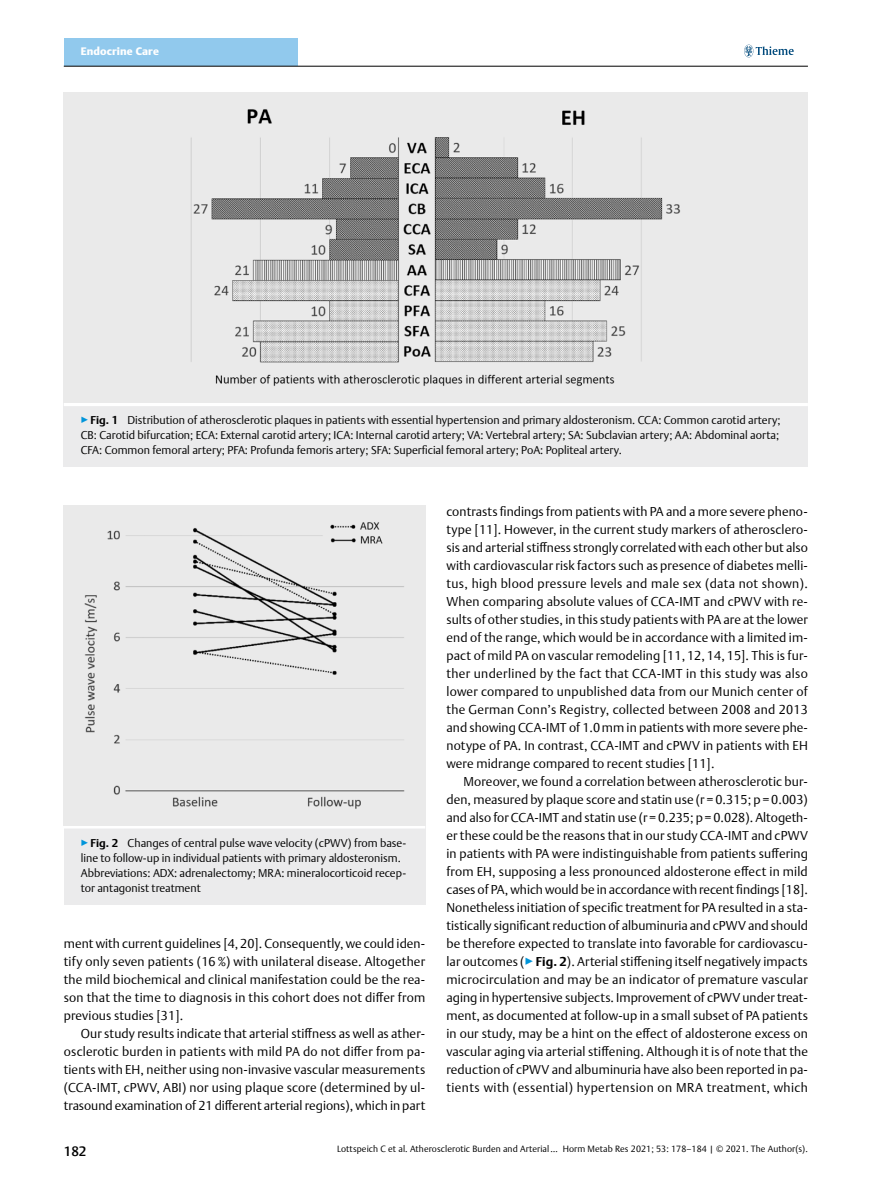
<style>
.page{position:relative;width:893px;height:1191px;background:#fff}
.page>*{position:absolute;margin:0;border:0;box-sizing:border-box;transform-origin:0 0}
.t1{font:500 13.5px "Thieme Argo 2011";color:#000}
.t2{font:300 12.75px/18px "Thieme Argo 2011";letter-spacing:.01em;color:#000;text-align:justify}
.t3{font:300 11.25px/15px "Thieme Argo 2011";color:#000}
.t4{font:900 10.8px "Thieme Argo 2011";letter-spacing:.01em;color:#fff}
.t5{font:300 9px "Thieme Argo 2011";letter-spacing:.01em;color:#000}
.s1{color:#0095da}
.s2{font-weight:700}
</style>
<div class="page">
<div style="left:64px;top:38px;width:234px;height:28px;background:#91c9ed"></div>
<svg style="left:744px;top:45px;width:50px;height:12px"></svg>
<hr style="left:64px;top:66px;width:744px;height:1px;background:#000">
<div style="left:64px;top:402px;width:744px;height:65px;background:#ebebec"></div>
<hr style="left:64px;top:403px;width:744px;height:3px;background:#fff">
<img style="left:64px;top:92px;width:744px;height:310px">
<div style="left:64px;top:825px;width:361px;height:79px;background:#ebebec"></div>
<svg style="left:64px;top:826px;width:361px;height:2px"></svg>
<div style="left:64px;top:505px;width:361px;height:320px;background:#eaeaea"></div>
<p class="t4" style="left:81px;top:44px;width:80px">Endocrine Care</p>
<p class="t3" style="left:81px;top:412px;width:701px"><span class="s1">▶</span><span class="s2">Fig. 1</span> Distribution of atherosclerotic plaques in patients with essential hypertension and primary aldosteronism. CCA: Common carotid artery;<br>CB: Carotid bifurcation; ECA: External carotid artery; ICA: Internal carotid artery; VA: Vertebral artery; SA: Subclavian artery; AA: Abdominal aorta;<br>CFA: Common femoral artery; PFA: Profunda femoris artery; SFA: Superficial femoral artery; PoA: Popliteal artery.</p>
<p class="t3" style="left:81px;top:835px;width:327px"><span class="s1">▶</span><span class="s2">Fig. 2</span> Changes of central pulse wave velocity (cPWV) from base&shy;line to follow-up in individual patients with primary aldosteronism.<br>Abbreviations: ADX: adrenalectomy; MRA: mineralocorticoid recep&shy;tor antagonist treatment</p>
<p class="t2" style="left:64px;top:934px;width:363px">ment with current guidelines [4,20]. Consequently, we could iden&shy;tify only seven patients (16%) with unilateral disease. Altogether the mild biochemical and clinical manifestation could be the rea&shy;son that the time to diagnosis in this cohort does not differ from previous studies [31].</p>
<p class="t2" style="left:64px;top:1024px;width:363px;text-indent:17px">Our study results indicate that arterial stiffness as well as ather&shy;osclerotic burden in patients with mild PA do not differ from pa&shy;tients with EH, neither using non-invasive vascular measurements (CCA-IMT, cPWV, ABI) nor using plaque score (determined by ul&shy;trasound examination of 21 different arterial regions), which in part</p>
<p class="t2" style="left:446px;top:502px;width:363px">contrasts findings from patients with PA and a more severe pheno&shy;type [11]. However, in the current study markers of atherosclero&shy;sis and arterial stiffness strongly correlated with each other but also with cardiovascular risk factors such as presence of diabetes melli&shy;tus, high blood pressure levels and male sex (data not shown).<br>When comparing absolute values of CCA-IMT and cPWV with re&shy;sults of other studies, in this study patients with PA are at the lower end of the range, which would be in accordance with a limited im&shy;pact of mild PA on vascular remodeling [11, 12, 14, 15]. This is fur&shy;ther underlined by the fact that CCA-IMT in this study was also lower compared to unpublished data from our Munich center of the German Conn’s Registry, collected between 2008 and 2013 and showing CCA-IMT of 1.0mm in patients with more severe phe&shy;notype of PA. In contrast, CCA-IMT and cPWV in patients with EH were midrange compared to recent studies [11].</p>
<p class="t2" style="left:446px;top:772px;width:363px;text-indent:17px">Moreover, we found a correlation between atherosclerotic bur&shy;den, measured by plaque score and statin use (r =0.315; p=0.003) and also for CCA-IMT and statin use (r=0.235; p=0.028). Altogeth&shy;er these could be the reasons that in our study CCA-IMT and cPWV in patients with PA were indistinguishable from patients suffering from EH, supposing a less pronounced aldosterone effect in mild cases of PA, which would be in accordance with recent findings [18].<br>Nonetheless initiation of specific treatment for PA resulted in a sta&shy;tistically significant reduction of albuminuria and cPWV and should be therefore expected to translate into favorable for cardiovascu&shy;lar outcomes (<span class="s1">▶</span><span class="s2">Fig. 2</span>). Arterial stiffening itself negatively impacts microcirculation and may be an indicator of premature vascular aging in hypertensive subjects. Improvement of cPWV under treat&shy;ment, as documented at follow-up in a small subset of PA patients in our study, may be a hint on the effect of aldosterone excess on vascular aging via arterial stiffening. Although it is of note that the reduction of cPWV and albuminuria have also been reported in pa&shy;tients with (essential) hypertension on MRA treatment, which</p>
<p class="t1" style="left:64px;top:1142px;width:24px">182</p>
<p class="t5" style="left:337px;top:1143px;width:472px">Lottspeich C et al. Atherosclerotic Burden and Arterial … Horm Metab Res 2021; 53: 178–184 | © 2021. The Author(s).</p>
</div>
